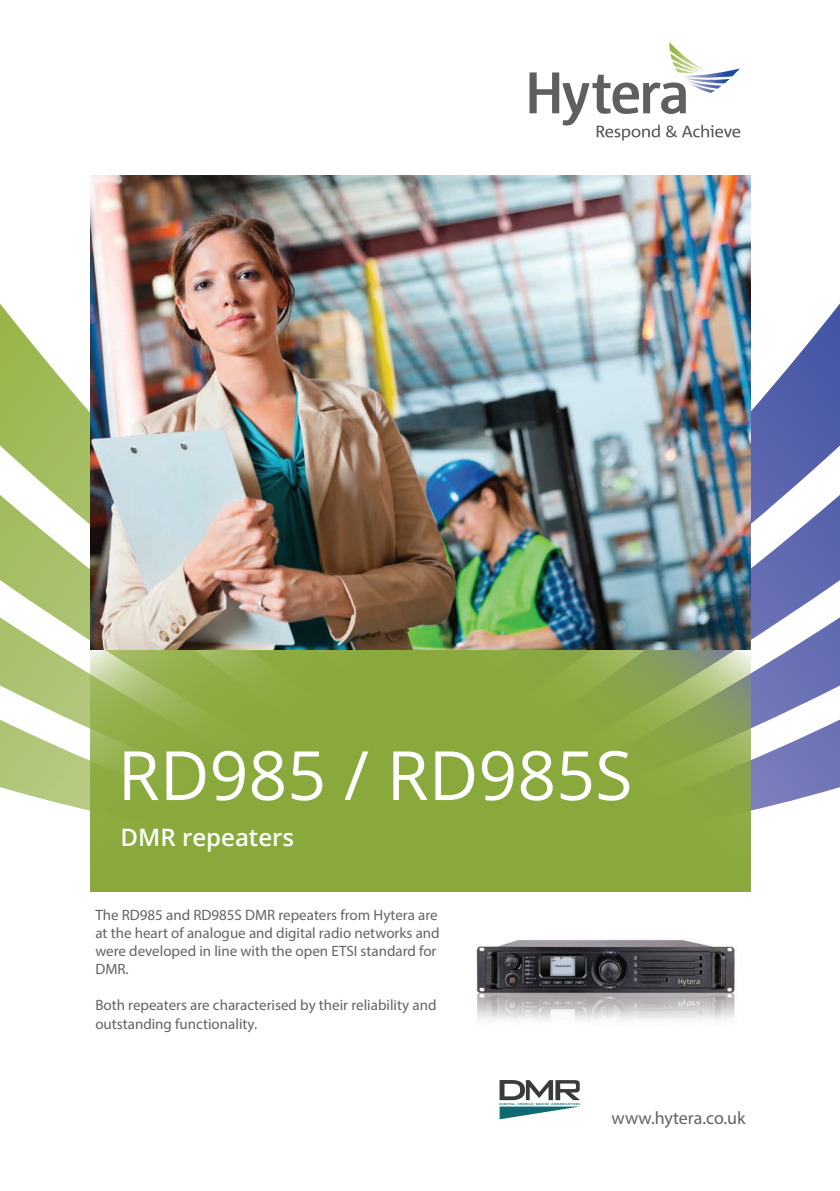
<style>
.page{position:relative;width:840px;height:1191px;background:#fff}
.page>*{position:absolute;margin:0;border:0;box-sizing:border-box;transform-origin:0 0}
.t1{font:68px "Open Sans";color:#fff}
.t2{font:600 24px "Open Sans";color:#fff}
.BODY{font:18px "Myriad Pro";color:#636366}
.BODY-2{font:15px/18px "Myriad Pro";color:#636366}
</style>
<div class="page">
<svg style="left:0;top:303px;width:90px;height:508px"></svg>
<svg style="left:750px;top:303px;width:89px;height:545px"></svg>
<div style="left:90px;top:648px;width:330px;height:244px;background:#8aa93c"></div>
<svg style="left:403px;top:649px;width:347px;height:243px;background:#8ba943"></svg>
<img style="left:90px;top:175px;width:660px;height:474px">
<img style="left:476px;top:939px;width:260px;height:82px">
<svg style="left:529px;top:42px;width:210px;height:99px"></svg>
<svg style="left:499px;top:1080px;width:81px;height:39px"></svg>
<p class="t1" style="left:118px;top:728px;width:516px">RD985 / RD985S</p>
<p class="t2" style="left:120px;top:821px;width:175px">DMR repeaters</p>
<p class="BODY-2" style="left:95px;top:906px;width:346px">The RD985 and RD985S DMR repeaters from Hytera are at the heart of analogue and digital radio networks and were developed in line with the open ETSI standard for DMR.</p>
<p class="BODY-2" style="left:95px;top:996px;width:342px">Both repeaters are characterised by their reliability and outstanding functionality.</p>
<p class="BODY" style="left:611px;top:1106px;width:135px">www.hytera.co.uk</p>
</div>
